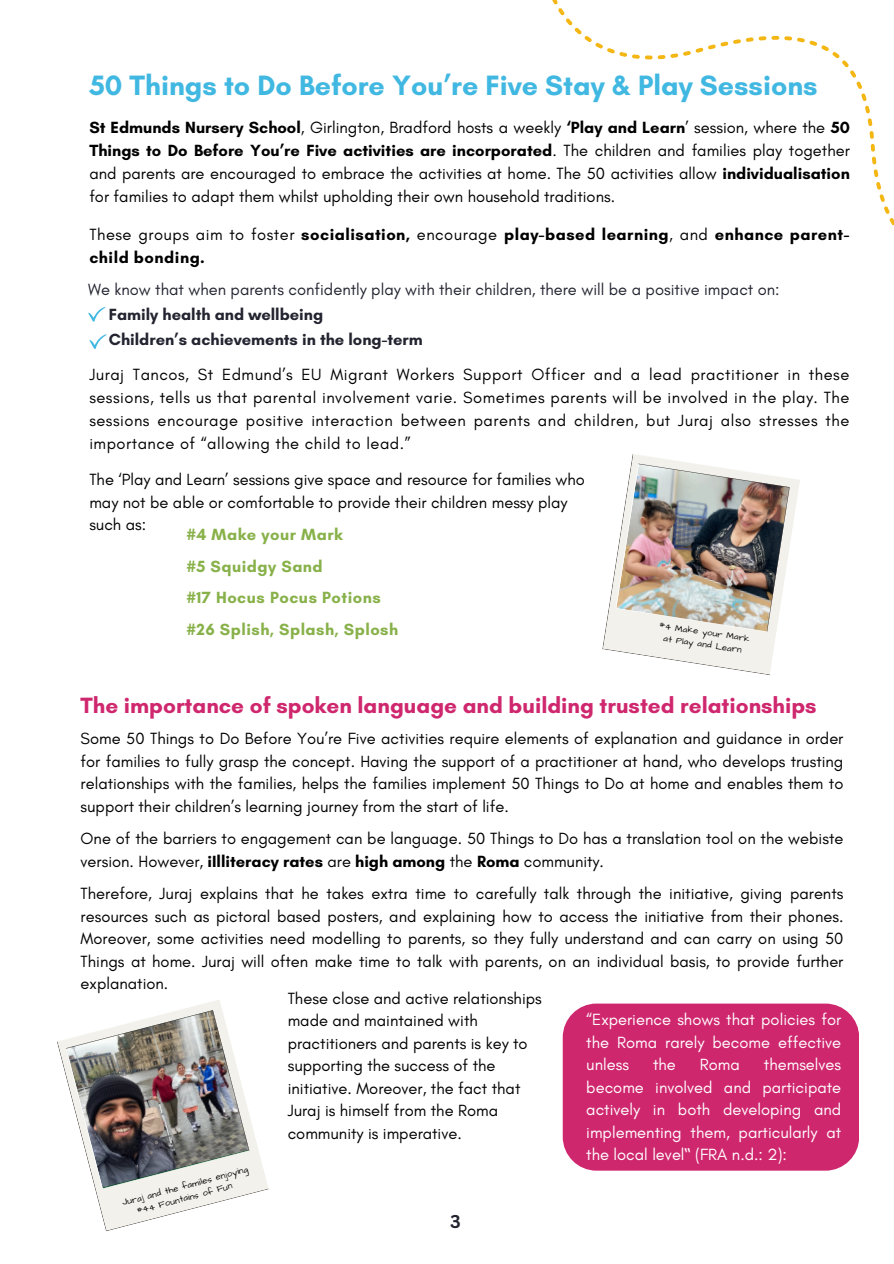
<style>
.page{position:relative;width:894px;height:1264px;background:#fff}
.page>*{position:absolute;margin:0;border:0;box-sizing:border-box;transform-origin:0 0}
.t1{font:700 28.5px "Glacial Indifference";color:#41b8e1}
.t2{font:700 22.5px "Glacial Indifference";color:#cf276e}
.t3{font:700 18px "Canva Sans";color:#232430}
.t4{font:16.5px/22.5px "Glacial Indifference";color:#000;text-align:justify}
.t5{font:16.5px/22.5px "Glacial Indifference";color:#fff;text-align:justify}
.t6{font:16.5px/24.8px "Glacial Indifference";color:#232430}
.t7{font:700 16.5px/23px "Glacial Indifference";letter-spacing:.03em;color:#000}
.t8{font:700 16.5px/31.5px "Glacial Indifference";letter-spacing:.03em;color:#88b14a}
.t9{font:9px/12px "Architects Daughter";color:#000}
.s1{font-weight:700}
.s2{font-weight:400}
.s3{font-family:"Noto Sans"}
</style>
<div class="page">
<div style="left:562px;top:1003px;width:296px;height:167px;background:#cf276e;border-radius:34px"></div>
<svg style="left:552px;top:0;width:341px;height:225px"></svg>
<svg style="left:89px;top:334px;width:17px;height:15px"></svg>
<svg style="left:88px;top:307px;width:17px;height:14px"></svg>
<svg style="left:95px;top:1188px;width:174px;height:43px;fill:#f2f1eb"></svg>
<img style="left:57px;top:1000px;width:211px;height:188px">
<img style="left:602px;top:454px;width:198px;height:221px">
<p class="t1" style="left:89px;top:68px;width:729px">50 Things to Do Before You’re Five Stay &amp; Play Sessions</p>
<h4 class="t4" style="left:89px;top:116px;width:761px;line-height:23px"><span class="s1">St Edmunds Nursery School</span>, Girlington, Bradford hosts a weekly <span class="s1">‘Play and Learn</span>’ session, where the <span class="s1">50<br>Things to Do Before You’re Five activities are incorporated</span>. The children and families play together and parents are encouraged to embrace the activities at home. The 50 activities allow <span class="s1">individualisation </span>for families to adapt them whilst upholding their own household traditions.</h4>
<h4 class="t7" style="left:89px;top:223px;width:761px"><span class="s2">These groups aim to foster</span> socialisation, <span class="s2">encourage</span> play-based learning<span class="s2">, and</span> enhance parent&shy;child bonding.</h4>
<h2 class="t6" style="left:109px;top:277px;width:672px;text-indent:-21px">We know that when parents confidently play with their children, there will be a positive impact on:<br><span class="s1">Family health and wellbeing<br>Children’s achievements in the long-term</span></h2>
<p class="t4" style="left:89px;top:363px;width:761px;line-height:23px">Juraj Tancos, St Edmund’s EU Migrant Workers Support Officer and a lead practitioner in these sessions, tells us that parental involvement varie. Sometimes parents will be involved in the play. The sessions encourage positive interaction between parents and children, but Juraj also stresses the importance of “allowing the child to lead.”</p>
<p class="t4" style="left:89px;top:468px;width:497px;text-align:left">The ‘Play and Learn’ sessions give space and resource for families who may not be able or comfortable to provide their children messy play such as:</p>
<p class="t8" style="left:187px;top:518px;width:213px">#4 Make your Mark<br>#5 Squidgy Sand<br>#17 Hocus Pocus Potions #26 Splish, Splash, Splosh</p>
<h4 class="t9" style="left:676px;top:621px;width:77px;rotate:9deg">Make your Mark</h4>
<p class="t9" style="left:677px;top:634px;width:68px;rotate:9deg">Play and Learn</p>
<h4 class="t2" style="left:81px;top:691px;width:737px">The importance of spoken language and building trusted relationships</h4>
<h3 class="t4" style="left:81px;top:727px;width:764px">Some 50 Things to Do Before You’re Five activities require elements of explanation and guidance in order for families to fully grasp the concept. Having the support of a practitioner at hand, who develops trusting relationships with the families, helps the families implement 50 Things to Do at home and enables them to support their children’s learning journey from the start of life.</h3>
<p class="t4" style="left:81px;top:827px;width:764px">One of the barriers to engagement can be language. 50 Things to Do has a translation tool on the webiste version. However, <span class="s1">iIlliteracy rates</span> are <span class="s1">high among</span> the <span class="s1">Roma</span> community.</p>
<p class="t4" style="left:81px;top:882px;width:764px">Therefore, Juraj explains that he takes extra time to carefully talk through the initiative, giving parents resources such as pictoral based posters, and explaining how to access the initiative from their phones.<br>Moreover, some activities need modelling to parents, so they fully understand and can carry on using 50<br>Things at home. Juraj will often make time to talk with parents, on an individual basis, to provide further explanation.</p>
<h4 class="t4" style="left:287px;top:986px;width:255px;text-align:left">These close and active relationships made and maintained with practitioners and parents is key to supporting the success of the initiative. Moreover, the fact that<br>Juraj is himself from the Roma community is imperative.</h4>
<h4 class="t5" style="left:586px;top:1008px;width:256px">“Experience shows that policies for the Roma rarely become effective unless</h4>
<h4 class="t5" style="left:586px;top:1053px;width:256px;text-indent:178px">themselves become involved and participate actively in both developing and implementing them, particularly at the local level<span class="s3">‟</span> (FRA n.d.: 2):</h4>
<h4 class="t5" style="left:652px;top:1053px;width:24px">the</h4>
<h4 class="t5" style="left:699px;top:1053px;width:42px">Roma</h4>
<h4 class="t9" style="left:132px;top:1193px;width:120px;text-indent:-12px;rotate:-15deg">Juraj and the familes enjoying #44 Fountains of Fun</h4>
<h4 class="t3" style="left:450px;top:1208px;width:12px">3</h4>
</div>
